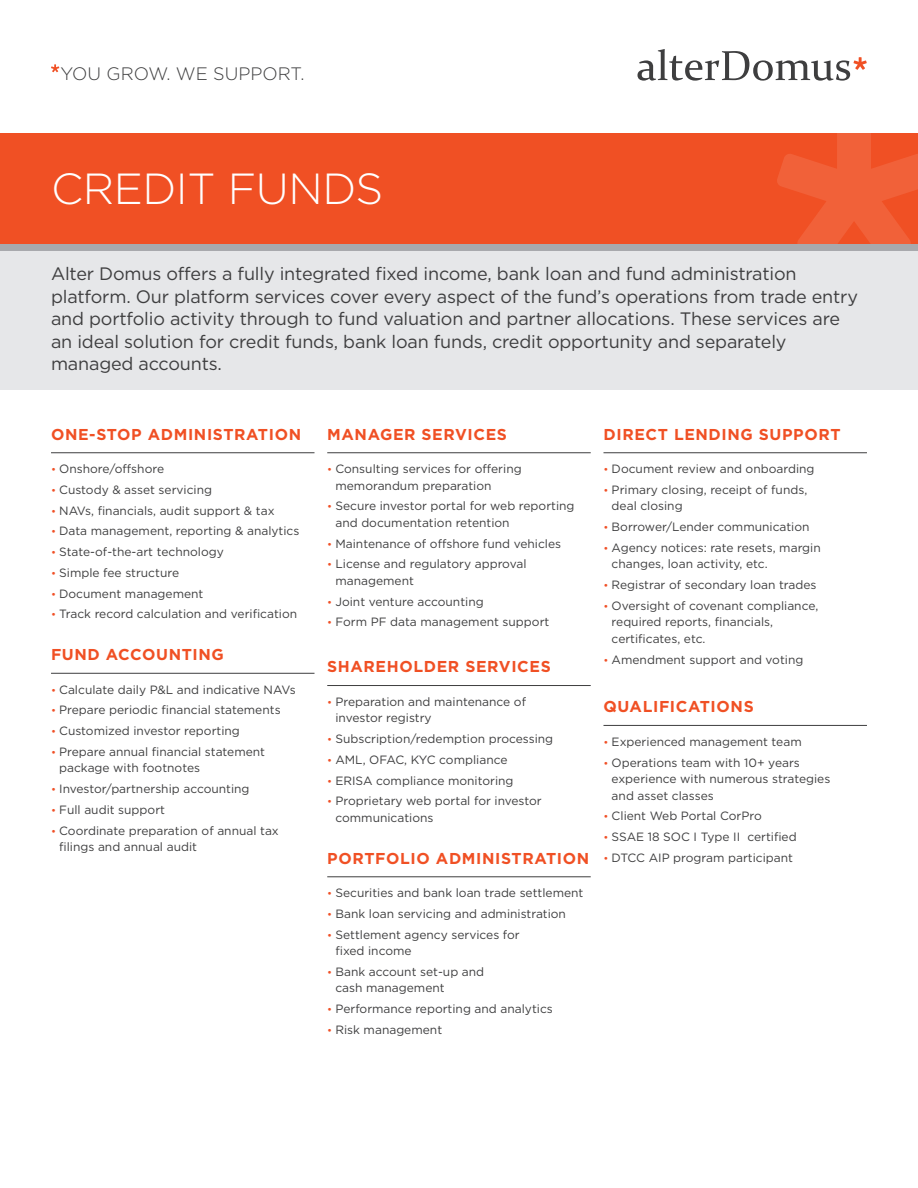
<style>
.page{position:relative;width:918px;height:1188px;background:#fff}
.page>*{position:absolute;margin:0;border:0;box-sizing:border-box;transform-origin:0 0}
.FS_5_Column_Headline{font:300 43.5px "Gotham";letter-spacing:-.01em;color:#fff}
.FS_5_Column_SubHead{font:18px/22.5px "Gotham";letter-spacing:-.01em;color:#3e3e3f}
.FS_Strapline{font:300 18px "Gotham";color:#3e3e3f}
.FS_BP_Body_Text_Head{font:700 15.75px "Gotham";letter-spacing:.04em;color:#f05024}
.FS_BP_Body_Text_Bull{font:12px/16.5px "Gotham";color:#3e3e3f}
.s1{font-size:10.5px;color:#f05026}
</style>
<div class="page">
<div style="left:0;top:134px;width:918px;height:110px;background:#f05024"></div>
<div style="left:0;top:250px;width:918px;height:140px;background:#e6e7e9"></div>
<hr style="left:51px;top:452px;width:264px;height:1px;background:#3e3e3f">
<hr style="left:51px;top:673px;width:264px;height:1px;background:#3e3e3f">
<hr style="left:603px;top:452px;width:264px;height:1px;background:#3e3e3f">
<hr style="left:603px;top:725px;width:264px;height:1px;background:#3e3e3f">
<hr style="left:327px;top:452px;width:264px;height:1px;background:#3e3e3f">
<hr style="left:327px;top:685px;width:264px;height:1px;background:#3e3e3f">
<hr style="left:327px;top:876px;width:264px;height:1px;background:#3e3e3f">
<svg style="left:777px;top:134px;width:141px;height:110px"></svg>
<div style="left:0;top:244px;width:918px;height:6px;background:#a8a9ad"></div>
<svg style="left:637px;top:49px;width:230px;height:32px"></svg>
<svg style="left:51px;top:64px;width:8px;height:8px"></svg>
<p class="FS_Strapline" style="left:60px;top:64px;width:246px">YOU GROW. WE SUPPORT.</p>
<p class="FS_5_Column_Headline" style="left:51px;top:165px;width:334px">CREDIT FUNDS</p>
<p class="FS_5_Column_SubHead" style="left:51px;top:262px;width:809px">Alter Domus offers a fully integrated fixed income, bank loan and fund administration platform. Our platform services cover every aspect of the fund’s operations from trade entry and portfolio activity through to fund valuation and partner allocations. These services are an ideal solution for credit funds, bank loan funds, credit opportunity and separately managed accounts.</p>
<p class="FS_BP_Body_Text_Head" style="left:51px;top:425px;width:252px">ONE-STOP ADMINISTRATION</p>
<p class="FS_BP_Body_Text_Bull" style="left:51px;top:460px;width:115px"><span class="s1">•</span> Onshore/offshore</p>
<p class="FS_BP_Body_Text_Bull" style="left:51px;top:481px;width:163px"><span class="s1">•</span> Custody &amp; asset servicing</p>
<p class="FS_BP_Body_Text_Bull" style="left:51px;top:502px;width:225px"><span class="s1">•</span> NAVs, financials, audit support &amp; tax</p>
<p class="FS_BP_Body_Text_Bull" style="left:51px;top:523px;width:250px"><span class="s1">•</span> Data management, reporting &amp; analytics</p>
<p class="FS_BP_Body_Text_Bull" style="left:51px;top:543px;width:174px"><span class="s1">•</span> State-of-the-art technology</p>
<p class="FS_BP_Body_Text_Bull" style="left:51px;top:564px;width:130px"><span class="s1">•</span> Simple fee structure</p>
<p class="FS_BP_Body_Text_Bull" style="left:51px;top:585px;width:154px"><span class="s1">•</span> Document management</p>
<p class="FS_BP_Body_Text_Bull" style="left:51px;top:606px;width:248px"><span class="s1">•</span> Track record calculation and verification</p>
<p class="FS_BP_Body_Text_Head" style="left:51px;top:645px;width:174px">FUND ACCOUNTING</p>
<p class="FS_BP_Body_Text_Bull" style="left:51px;top:681px;width:246px"><span class="s1">•</span> Calculate daily P&amp;L and indicative NAVs</p>
<p class="FS_BP_Body_Text_Bull" style="left:51px;top:702px;width:231px"><span class="s1">•</span> Prepare periodic financial statements</p>
<p class="FS_BP_Body_Text_Bull" style="left:51px;top:722px;width:190px"><span class="s1">•</span> Customized investor reporting</p>
<p class="FS_BP_Body_Text_Bull" style="left:59px;top:743px;width:207px;text-indent:-8px"><span class="s1">•</span> Prepare annual financial statement package with footnotes</p>
<p class="FS_BP_Body_Text_Bull" style="left:51px;top:780px;width:200px"><span class="s1">•</span> Investor/partnership accounting</p>
<p class="FS_BP_Body_Text_Bull" style="left:51px;top:801px;width:116px"><span class="s1">•</span> Full audit support</p>
<p class="FS_BP_Body_Text_Bull" style="left:59px;top:822px;width:221px;text-indent:-8px"><span class="s1">•</span> Coordinate preparation of annual tax filings and annual audit</p>
<p class="FS_BP_Body_Text_Head" style="left:327px;top:425px;width:181px">MANAGER SERVICES</p>
<p class="FS_BP_Body_Text_Bull" style="left:335px;top:460px;width:188px;text-indent:-8px"><span class="s1">•</span> Consulting services for offering memorandum preparation</p>
<p class="FS_BP_Body_Text_Bull" style="left:335px;top:498px;width:241px;text-indent:-8px"><span class="s1">•</span> Secure investor portal for web reporting and documentation retention</p>
<p class="FS_BP_Body_Text_Bull" style="left:327px;top:535px;width:235px"><span class="s1">•</span> Maintenance of offshore fund vehicles</p>
<p class="FS_BP_Body_Text_Bull" style="left:335px;top:556px;width:193px;text-indent:-8px"><span class="s1">•</span> License and regulatory approval management</p>
<p class="FS_BP_Body_Text_Bull" style="left:327px;top:593px;width:158px"><span class="s1">•</span> Joint venture accounting</p>
<p class="FS_BP_Body_Text_Bull" style="left:327px;top:614px;width:224px"><span class="s1">•</span> Form PF data management support</p>
<p class="FS_BP_Body_Text_Head" style="left:327px;top:658px;width:225px">SHAREHOLDER SERVICES</p>
<p class="FS_BP_Body_Text_Bull" style="left:335px;top:693px;width:192px;text-indent:-8px"><span class="s1">•</span> Preparation and maintenance of investor registry</p>
<p class="FS_BP_Body_Text_Bull" style="left:327px;top:730px;width:228px"><span class="s1">•</span> Subscription/redemption processing</p>
<p class="FS_BP_Body_Text_Bull" style="left:327px;top:751px;width:182px"><span class="s1">•</span> AML, OFAC, KYC compliance</p>
<p class="FS_BP_Body_Text_Bull" style="left:327px;top:772px;width:188px"><span class="s1">•</span> ERISA compliance monitoring</p>
<p class="FS_BP_Body_Text_Bull" style="left:335px;top:793px;width:208px;text-indent:-8px"><span class="s1">•</span> Proprietary web portal for investor communications</p>
<p class="FS_BP_Body_Text_Head" style="left:327px;top:849px;width:264px">PORTFOLIO ADMINISTRATION</p>
<p class="FS_BP_Body_Text_Bull" style="left:327px;top:884px;width:258px"><span class="s1">•</span> Securities and bank loan trade settlement</p>
<p class="FS_BP_Body_Text_Bull" style="left:327px;top:905px;width:240px"><span class="s1">•</span> Bank loan servicing and administration</p>
<p class="FS_BP_Body_Text_Bull" style="left:335px;top:926px;width:186px;text-indent:-8px"><span class="s1">•</span> Settlement agency services for fixed income</p>
<p class="FS_BP_Body_Text_Bull" style="left:335px;top:963px;width:150px;text-indent:-8px"><span class="s1">•</span> Bank account set-up and cash management</p>
<p class="FS_BP_Body_Text_Bull" style="left:327px;top:1000px;width:227px"><span class="s1">•</span> Performance reporting and analytics</p>
<p class="FS_BP_Body_Text_Bull" style="left:327px;top:1021px;width:116px"><span class="s1">•</span> Risk management</p>
<p class="FS_BP_Body_Text_Head" style="left:603px;top:425px;width:239px">DIRECT LENDING SUPPORT</p>
<p class="FS_BP_Body_Text_Bull" style="left:603px;top:460px;width:213px"><span class="s1">•</span> Document review and onboarding</p>
<p class="FS_BP_Body_Text_Bull" style="left:612px;top:481px;width:197px;text-indent:-8px"><span class="s1">•</span> Primary closing, receipt of funds, deal closing</p>
<p class="FS_BP_Body_Text_Bull" style="left:603px;top:518px;width:208px"><span class="s1">•</span> Borrower/Lender communication</p>
<p class="FS_BP_Body_Text_Bull" style="left:612px;top:539px;width:211px;text-indent:-8px"><span class="s1">•</span> Agency notices: rate resets, margin changes, loan activity, etc.</p>
<p class="FS_BP_Body_Text_Bull" style="left:603px;top:576px;width:214px"><span class="s1">•</span> Registrar of secondary loan trades</p>
<p class="FS_BP_Body_Text_Bull" style="left:612px;top:597px;width:208px;text-indent:-8px"><span class="s1">•</span> Oversight of covenant compliance, required reports, financials, certificates, etc.</p>
<p class="FS_BP_Body_Text_Bull" style="left:603px;top:651px;width:201px"><span class="s1">•</span> Amendment support and voting</p>
<p class="FS_BP_Body_Text_Head" style="left:603px;top:698px;width:152px">QUALIFICATIONS</p>
<p class="FS_BP_Body_Text_Bull" style="left:603px;top:733px;width:200px"><span class="s1">•</span> Experienced management team</p>
<p class="FS_BP_Body_Text_Bull" style="left:612px;top:754px;width:220px;text-indent:-8px"><span class="s1">•</span> Operations team with 10+ years experience with numerous strategies and asset classes</p>
<p class="FS_BP_Body_Text_Bull" style="left:603px;top:808px;width:160px"><span class="s1">•</span> Client Web Portal CorPro</p>
<p class="FS_BP_Body_Text_Bull" style="left:603px;top:828px;width:195px"><span class="s1">•</span> SSAE 18 SOC I Type II certified</p>
<p class="FS_BP_Body_Text_Bull" style="left:603px;top:849px;width:191px"><span class="s1">•</span> DTCC AIP program participant</p>
</div>
